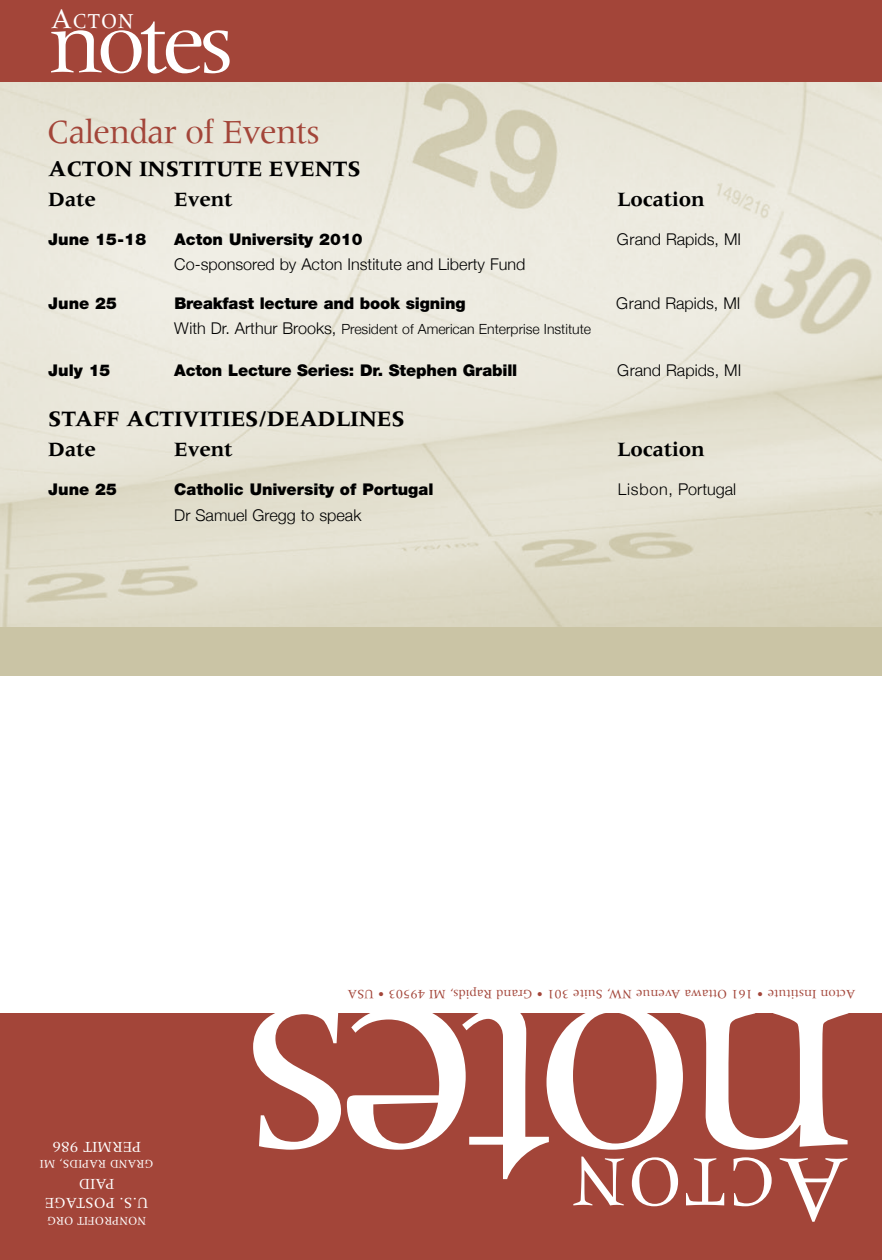
<style>
.page{position:relative;width:882px;height:1260px;background:#fff}
.page>*{position:absolute;margin:0;border:0;box-sizing:border-box;transform-origin:0 0}
.t1{font:294px "Meridien";letter-spacing:-.075em;color:#fff}
.t2{font:96.25px "Meridien";color:#fff}
.t3{font:88.2px "Meridien";letter-spacing:-.075em;color:#fff}
.t4{font:73.5px "Meridien";color:#fff}
.t5{font:35px "Meridien";letter-spacing:-.03em;color:#a34539}
.t6{font:700 22.75px "Meridien";letter-spacing:-.01em;color:#000}
.t7{font:22.05px "Meridien";color:#fff}
.t8{font:700 21px "Meridien";letter-spacing:-.01em;color:#000}
.t9{font:900 16.1px "Helvetica Neue";color:#000}
.t10{font:300 16.1px "Helvetica Neue";color:#000}
.t11{font:15.75px/18.9px "Meridien";color:#fff;text-align:center}
.t12{font:300 14px "Helvetica Neue";color:#000}
.t13{font:13.12px "Meridien";color:#a34539}
.t14{font:12.25px "Meridien";color:#fff}
.s1{font-size:28.88px}
.s2{font-size:16.1px}
</style>
<div class="page">
<div style="left:0;top:626px;width:882px;height:50px;background:#cac4a5"></div>
<div style="left:0;top:1013px;width:882px;height:247px;background:#a34539"></div>
<img style="left:0;top:81px;width:882px;height:546px">
<div style="left:756px;top:991px;width:8px;height:7px;border:4px solid #fff;border-radius:50%"></div>
<div style="left:536px;top:991px;width:8px;height:7px;border:4px solid #fff;border-radius:50%"></div>
<div style="left:377px;top:991px;width:8px;height:7px;border:4px solid #fff;border-radius:50%"></div>
<div style="left:0;top:0;width:882px;height:81px;background:#a34539"></div>
<h3 class="t7" style="left:51px;top:8px;width:84px"><span class="s1">A</span>CTON</h3>
<h3 class="t3" style="left:49px;top:-5px;width:186px">notes</h3>
<h3 class="t5" style="left:47px;top:112px;width:274px">Calendar of Events</h3>
<h3 class="t6" style="left:48px;top:155px;width:314px">ACTON INSTITUTE EVENTS</h3>
<h3 class="t8" style="left:48px;top:187px;width:49px">Date</h3>
<h3 class="t8" style="left:174px;top:187px;width:60px">Event</h3>
<h3 class="t8" style="left:617px;top:187px;width:89px">Location</h3>
<p class="t9" style="left:48px;top:230px;width:118px">June 15-18 A</p>
<p class="t9" style="left:186px;top:230px;width:178px">cton University 2010</p>
<p class="t10" style="left:617px;top:230px;width:126px">Grand Rapids, MI</p>
<p class="t10" style="left:174px;top:254px;width:353px">Co-sponsored by Acton Institute and Liberty Fund</p>
<p class="t9" style="left:48px;top:293px;width:70px">June 25</p>
<p class="t9" style="left:174px;top:293px;width:293px">Breakfast lecture and book signing</p>
<p class="t10" style="left:616px;top:293px;width:126px">Grand Rapids, MI</p>
<p class="t12" style="left:174px;top:320px;width:418px"><span class="s2">With Dr. Arthur Brooks,</span> President of American Enterprise Institute</p>
<p class="t9" style="left:48px;top:361px;width:64px">July 15</p>
<p class="t9" style="left:174px;top:361px;width:345px">Acton Lecture Series: Dr. Stephen Grabill</p>
<p class="t10" style="left:617px;top:361px;width:126px">Grand Rapids, MI</p>
<h3 class="t6" style="left:48px;top:405px;width:358px">STAFF ACTIVITIES/DEADLINES</h3>
<h3 class="t8" style="left:48px;top:437px;width:49px">Date</h3>
<h3 class="t8" style="left:174px;top:437px;width:60px">Event</h3>
<h3 class="t8" style="left:617px;top:437px;width:89px">Location</h3>
<p class="t9" style="left:48px;top:480px;width:70px">June 25</p>
<p class="t9" style="left:174px;top:480px;width:261px">Catholic University of Portugal</p>
<p class="t10" style="left:618px;top:480px;width:120px">Lisbon, Portugal</p>
<p class="t10" style="left:174px;top:506px;width:189px">Dr Samuel Gregg to speak</p>
<p class="t11" style="left:141px;top:1156px;width:90px;rotate:-180deg">PERMIT 986</p>
<p class="t14" style="left:153px;top:1171px;width:115px;rotate:-180deg">GRAND RAPIDS, MI</p>
<p class="t11" style="left:148px;top:1213px;width:105px;rotate:-180deg">U.S. POSTAGE<br>PAID</p>
<p class="t14" style="left:146px;top:1228px;width:101px;rotate:-180deg">NONPROFIT ORG</p>
<p class="t13" style="left:855px;top:1002px;width:509px;rotate:-180deg">Acton Institute • 161 Ottawa Avenue NW, Suite 301 • Grand Rapids, MI 49503 • USA</p>
<h1 class="t1" style="left:854px;top:1267px;width:616px;rotate:-180deg">notes</h1>
<h3 class="t4" style="left:776px;top:1223px;width:206px;rotate:-180deg">CTON</h3>
<h2 class="t2" style="left:848px;top:1242px;width:71px;rotate:-180deg">A</h2>
</div>
